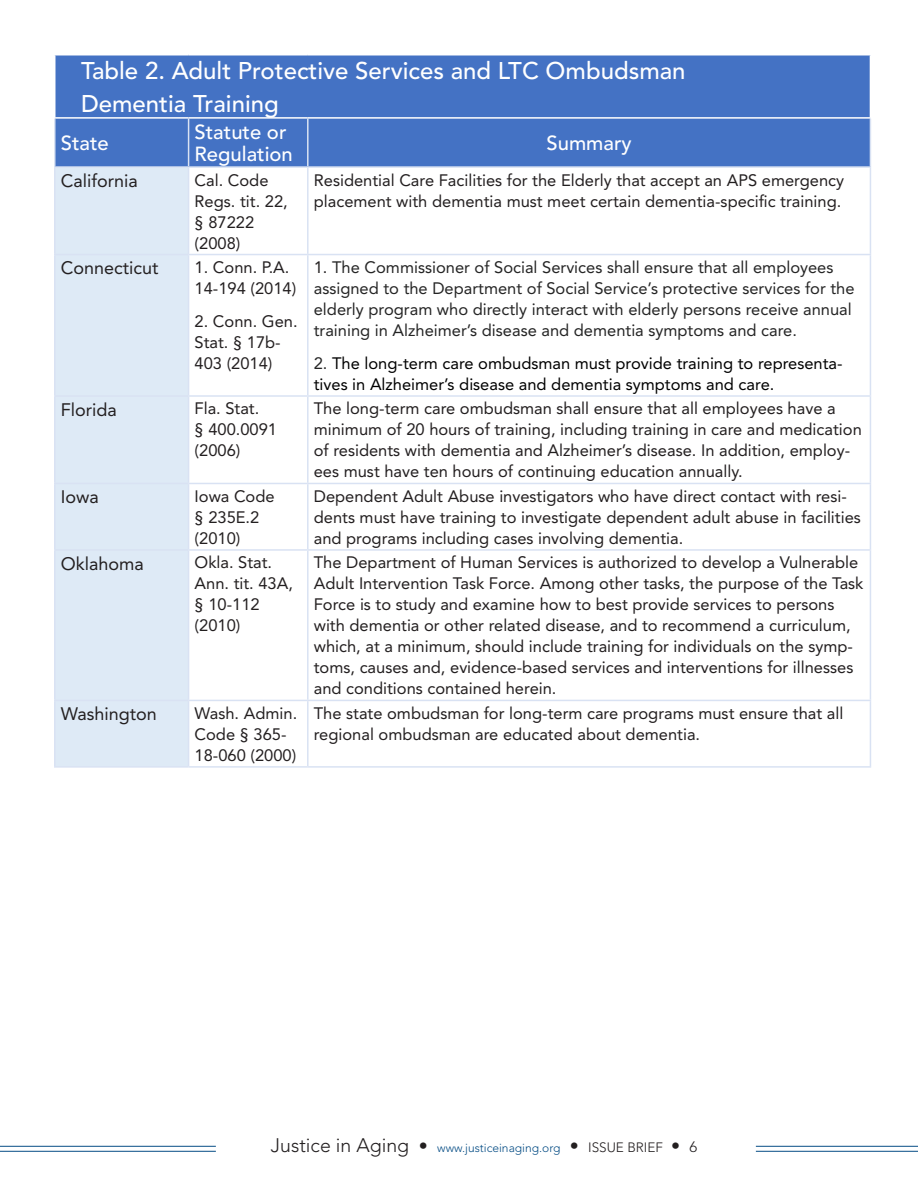
<style>
.page{position:relative;width:918px;height:1188px;background:#fff}
.page>*{position:absolute;margin:0;border:0;box-sizing:border-box;transform-origin:0 0}
.t1{font:500 24px "Avenir LT Std";color:#fff}
.Table_2_Header{font:500 20.25px/21.9px "Avenir LT Std";color:#fff}
.Table_2_-_Body{font:18px "Avenir LT Std";color:#231f20}
.Table_2_-_Body-2{font:16.5px/21px "Avenir LT Std";color:#231f20}
.Table_2_-_Body-3{font:16.5px/21px "Avenir LT Std";color:#252525}
.Table_2_-_Body-4{font:16.5px/21px "Avenir LT Std";color:#000}
.t2{font:300 12px "Avenir LT Std";color:#064d85}
.s1{color:#231f20}
.s2{color:#252525}
.s3{font-size:19.5px;color:#231f20}
.s4{font-size:18px;color:#231f20}
.s5{font-size:13.5px;color:#231f20}
.s6{font-size:15px;color:#231f20}
</style>
<div class="page">
<hr style="left:0;top:1151px;width:216px;height:1px;background:#064d85">
<hr style="left:0;top:1146px;width:216px;height:1px;background:#064d85">
<hr style="left:756px;top:1151px;width:162px;height:1px;background:#064d85">
<hr style="left:756px;top:1146px;width:162px;height:1px;background:#064d85">
<div style="left:56px;top:56px;width:814px;height:110px;background:#4472c4"></div>
<div style="left:56px;top:168px;width:132px;height:598px;background:#deeaf6"></div>
<hr style="left:54px;top:119px;width:2px;height:47px;background:#d9e2f3">
<hr style="left:188px;top:119px;width:1px;height:47px;background:#d9e2f3">
<hr style="left:307px;top:119px;width:2px;height:47px;background:#d9e2f3">
<hr style="left:870px;top:119px;width:1px;height:47px;background:#d9e2f3">
<hr style="left:54px;top:166px;width:135px;height:2px;background:#d9e2f3">
<hr style="left:54px;top:168px;width:2px;height:86px;background:#d9e2f3">
<hr style="left:189px;top:166px;width:119px;height:2px;background:#d9e2f3">
<hr style="left:188px;top:168px;width:1px;height:86px;background:#d9e2f3">
<hr style="left:308px;top:166px;width:563px;height:2px;background:#d9e2f3">
<hr style="left:307px;top:168px;width:2px;height:86px;background:#d9e2f3">
<hr style="left:870px;top:168px;width:1px;height:86px;background:#d9e2f3">
<hr style="left:54px;top:254px;width:135px;height:1px;background:#d9e2f3">
<hr style="left:54px;top:255px;width:2px;height:140px;background:#d9e2f3">
<hr style="left:189px;top:254px;width:119px;height:1px;background:#d9e2f3">
<hr style="left:188px;top:255px;width:1px;height:140px;background:#d9e2f3">
<hr style="left:308px;top:254px;width:563px;height:1px;background:#d9e2f3">
<hr style="left:307px;top:255px;width:2px;height:140px;background:#d9e2f3">
<hr style="left:870px;top:255px;width:1px;height:140px;background:#d9e2f3">
<hr style="left:54px;top:395px;width:135px;height:2px;background:#d9e2f3">
<hr style="left:54px;top:397px;width:2px;height:86px;background:#d9e2f3">
<hr style="left:189px;top:395px;width:119px;height:2px;background:#d9e2f3">
<hr style="left:188px;top:397px;width:1px;height:86px;background:#d9e2f3">
<hr style="left:308px;top:395px;width:563px;height:2px;background:#d9e2f3">
<hr style="left:307px;top:397px;width:2px;height:86px;background:#d9e2f3">
<hr style="left:870px;top:397px;width:1px;height:86px;background:#d9e2f3">
<hr style="left:54px;top:483px;width:135px;height:1px;background:#d9e2f3">
<hr style="left:54px;top:484px;width:2px;height:65px;background:#d9e2f3">
<hr style="left:189px;top:483px;width:119px;height:1px;background:#d9e2f3">
<hr style="left:188px;top:484px;width:1px;height:65px;background:#d9e2f3">
<hr style="left:308px;top:483px;width:563px;height:1px;background:#d9e2f3">
<hr style="left:307px;top:484px;width:2px;height:65px;background:#d9e2f3">
<hr style="left:870px;top:484px;width:1px;height:65px;background:#d9e2f3">
<hr style="left:54px;top:549px;width:135px;height:2px;background:#d9e2f3">
<hr style="left:54px;top:551px;width:2px;height:149px;background:#d9e2f3">
<hr style="left:189px;top:549px;width:119px;height:2px;background:#d9e2f3">
<hr style="left:188px;top:551px;width:1px;height:149px;background:#d9e2f3">
<hr style="left:308px;top:549px;width:563px;height:2px;background:#d9e2f3">
<hr style="left:307px;top:551px;width:2px;height:149px;background:#d9e2f3">
<hr style="left:870px;top:551px;width:1px;height:149px;background:#d9e2f3">
<hr style="left:54px;top:700px;width:135px;height:1px;background:#d9e2f3">
<hr style="left:54px;top:701px;width:2px;height:65px;background:#d9e2f3">
<hr style="left:189px;top:700px;width:119px;height:1px;background:#d9e2f3">
<hr style="left:188px;top:701px;width:1px;height:65px;background:#d9e2f3">
<hr style="left:308px;top:700px;width:563px;height:1px;background:#d9e2f3">
<hr style="left:307px;top:701px;width:2px;height:65px;background:#d9e2f3">
<hr style="left:870px;top:701px;width:1px;height:65px;background:#d9e2f3">
<hr style="left:54px;top:766px;width:135px;height:2px;background:#d9e2f3">
<hr style="left:189px;top:766px;width:119px;height:2px;background:#d9e2f3">
<hr style="left:308px;top:766px;width:563px;height:2px;background:#d9e2f3">
<hr style="left:54px;top:117px;width:135px;height:2px;background:#fff">
<hr style="left:189px;top:117px;width:119px;height:2px;background:#fff">
<hr style="left:308px;top:117px;width:563px;height:2px;background:#fff">
<p class="t1" style="left:81px;top:57px;width:606px">Table 2. Adult Protective Services and LTC Ombudsman</p>
<p class="t1" style="left:81px;top:90px;width:199px">Dementia Training</p>
<p class="Table_2_Header" style="left:61px;top:133px;width:50px">State</p>
<p class="Table_2_Header" style="left:195px;top:122px;width:100px">Statute or<br>Regulation</p>
<p class="Table_2_Header" style="left:547px;top:133px;width:87px">Summary</p>
<p class="Table_2_-_Body" style="left:61px;top:170px;width:79px">California</p>
<p class="Table_2_-_Body-2" style="left:195px;top:169px;width:95px">Cal. Code<br>Regs. tit. 22, § 87222 (2008)</p>
<p class="Table_2_-_Body-2" style="left:314px;top:169px;width:532px">Residential Care Facilities for the Elderly that accept an APS emergency placement with dementia must meet certain dementia-specific training.</p>
<p class="Table_2_-_Body" style="left:61px;top:257px;width:99px">Connecticut</p>
<p class="Table_2_-_Body-2" style="left:195px;top:257px;width:103px">1. Conn. P.A.<br>14-194 (2014)</p>
<p class="Table_2_-_Body-2" style="left:195px;top:311px;width:105px">2. Conn. Gen.<br>Stat. § 17b-<br>403 (2014)</p>
<p class="Table_2_-_Body-3" style="left:314px;top:257px;width:542px"><span class="s1">1.</span> The Commissioner of Social Services shall ensure that all employees assigned to the Department of Social Service’s protective services for the elderly program who directly interact with elderly persons receive annual training in Alzheimer’s disease and dementia symptoms and care.</p>
<p class="Table_2_-_Body-4" style="left:314px;top:353px;width:530px"><span class="s2">2.</span> The long-term care ombudsman must provide training to representa&shy;tives in Alzheimer’s disease and dementia symptoms and care.</p>
<p class="Table_2_-_Body" style="left:61px;top:399px;width:58px">Florida</p>
<p class="Table_2_-_Body-2" style="left:195px;top:398px;width:84px">Fla. Stat.<br>§ 400.0091 (2006)</p>
<p class="Table_2_-_Body-2" style="left:314px;top:398px;width:550px">The long-term care ombudsman shall ensure that all employees have a minimum of 20 hours of training, including training in care and medication of residents with dementia and Alzheimer’s disease. In addition, employ&shy;ees must have ten hours of continuing education annually.</p>
<p class="Table_2_-_Body" style="left:61px;top:486px;width:40px">Iowa</p>
<p class="Table_2_-_Body-2" style="left:195px;top:486px;width:82px">Iowa Code § 235E.2 (2010)</p>
<p class="Table_2_-_Body-2" style="left:314px;top:486px;width:549px">Dependent Adult Abuse investigators who have direct contact with resi&shy;dents must have training to investigate dependent adult abuse in facilities and programs including cases involving dementia.</p>
<p class="Table_2_-_Body" style="left:61px;top:553px;width:85px">Oklahoma</p>
<p class="Table_2_-_Body-2" style="left:195px;top:552px;width:100px">Okla. Stat.<br>Ann. tit. 43A, § 10-112 (2010)</p>
<p class="Table_2_-_Body-2" style="left:314px;top:552px;width:551px">The Department of Human Services is authorized to develop a Vulnerable Adult Intervention Task Force. Among other tasks, the purpose of the Task Force is to study and examine how to best provide services to persons with dementia or other related disease, and to recommend a curriculum, which, at a minimum, should include training for individuals on the symp&shy;toms, causes and, evidence-based services and interventions for illnesses and conditions contained herein.</p>
<p class="Table_2_-_Body" style="left:61px;top:703px;width:98px">Washington</p>
<p class="Table_2_-_Body-2" style="left:195px;top:703px;width:104px">Wash. Admin.<br>Code § 365-<br>18-060 (2000)</p>
<p class="Table_2_-_Body-2" style="left:314px;top:703px;width:531px">The state ombudsman for long-term care programs must ensure that all regional ombudsman are educated about dementia.</p>
<p class="t2" style="left:271px;top:1141px;width:428px"><span class="s3">Justice in Aging</span> <span class="s4">•</span> www.justiceinaging.org <span class="s4">•</span> <span class="s5">ISSUE BRIEF</span> <span class="s4">•</span> <span class="s6">6</span></p>
</div>
